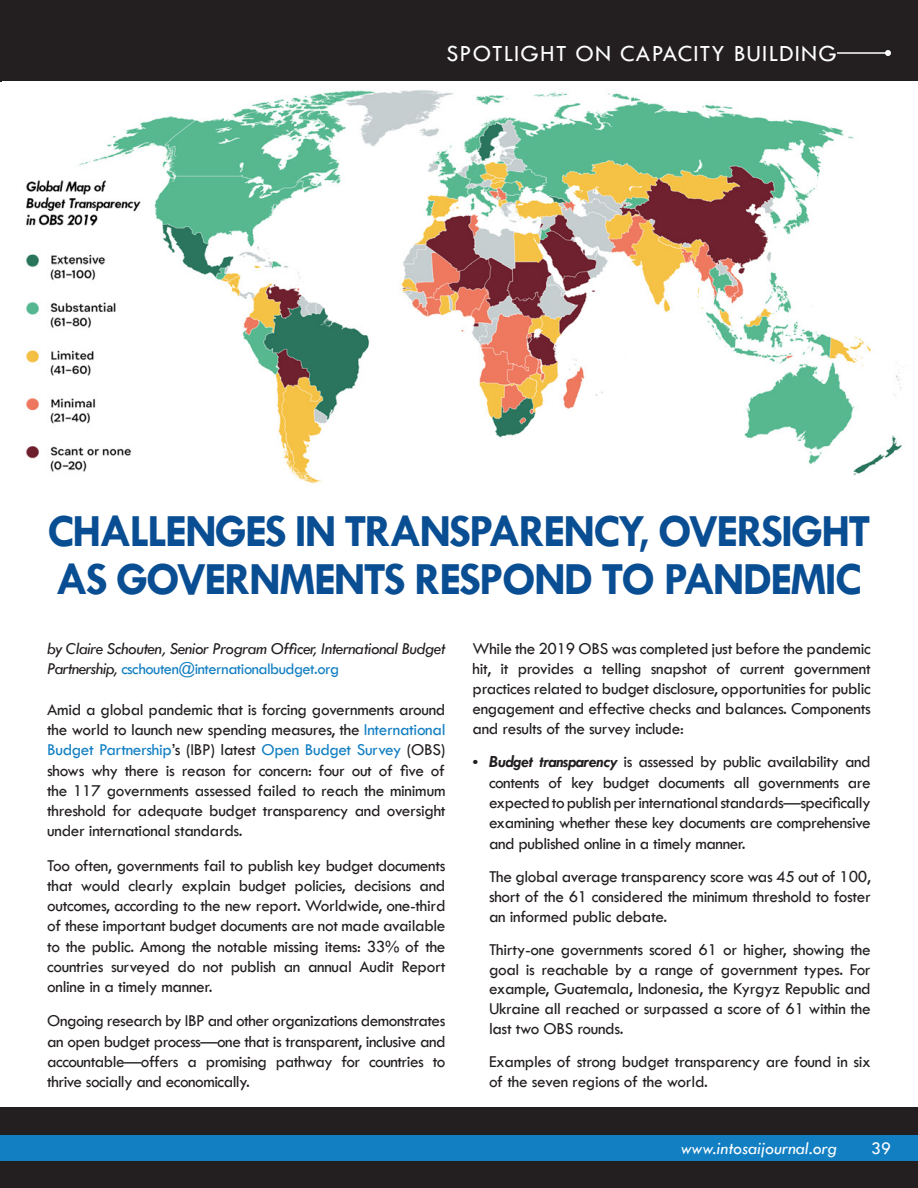
<style>
.page{position:relative;width:918px;height:1188px;background:#fff}
.page>*{position:absolute;margin:0;border:0;box-sizing:border-box;transform-origin:0 0}
.t1{font:700 46.5px/48px "Tw Cen";letter-spacing:-.045em;color:#094e93}
.t2{font:24px "Tw Cen";letter-spacing:.05em;color:#fff}
.t3{font:italic 18px "Tw Cen";color:#fff}
.t4{font:18px "Tw Cen";color:#fff}
.t5{font:17.25px/20.2px "Tw Cen";letter-spacing:-.02em;color:#231f20;text-align:justify}
.t6{font:italic 17.25px "Tw Cen";letter-spacing:-.03em;color:#231f20}
.t7{font:16.5px "Tw Cen";letter-spacing:-.03em;color:#127fc3}
.s1{font-style:italic;font-size:17.25px;color:#231f20}
.s2{color:#127fc3}
.s3{font-family:"Times New Roman";font-weight:700;font-style:italic;font-size:15.75px}
.s4{font-weight:700;font-style:italic}
</style>
<div class="page">
<img style="left:25px;top:90px;width:877px;height:394px">
<div style="left:0;top:1107px;width:918px;height:81px;background:#231f20"></div>
<div style="left:0;top:1135px;width:918px;height:26px;background:#127fc3"></div>
<div style="left:0;top:0;width:918px;height:81px;background:#231f20"></div>
<hr style="left:837px;top:52px;width:51px;height:2px;background:#fff">
<svg style="left:885px;top:50px;width:6px;height:6px"></svg>
<p class="t2" style="left:446px;top:39px;width:392px">SPOTLIGHT ON CAPACITY BUILDING</p>
<p class="t1" style="left:47px;top:506px;width:825px">CHALLENGES IN TRANSPARENCY, OVERSIGHT<br>AS GOVERNMENTS RESPOND TO PANDEMIC</p>
<p class="t6" style="left:47px;top:638px;width:400px">by Claire Schouten, Senior Program Officer, International Budget</p>
<p class="t7" style="left:47px;top:659px;width:293px"><span class="s1">Partnership,</span> cschouten@internationalbudget.org</p>
<p class="t5" style="left:47px;top:699px;width:400px">Amid a global pandemic that is forcing governments around the world to launch new spending measures, the <span class="s2">International Budget Partnership</span>’s (IBP) latest <span class="s2">Open Budget Survey</span> (OBS) shows why there is reason for concern: four out of five of the 117 governments assessed failed to reach the minimum threshold for adequate budget transparency and oversight under international standards.</p>
<p class="t5" style="left:47px;top:855px;width:400px">Too often, governments fail to publish key budget documents that would clearly explain budget policies, decisions and outcomes, according to the new report. Worldwide, one-third of these important budget documents are not made available to the public. Among the notable missing items: 33% of the countries surveyed do not publish an annual Audit Report online in a timely manner.</p>
<p class="t5" style="left:47px;top:1011px;width:400px">Ongoing research by IBP and other organizations demonstrates an open budget process—one that is transparent, inclusive and accountable—offers a promising pathway for countries to thrive socially and economically.</p>
<p class="t5" style="left:472px;top:639px;width:400px;line-height:19.8px">While the 2019 OBS was completed just before the pandemic hit, it provides a telling snapshot of current government practices related to budget disclosure, opportunities for public engagement and effective checks and balances. Components and results of the survey include:</p>
<p class="t5" style="left:489px;top:752px;width:383px;text-indent:-16px"><span class="s3">•</span> <span class="s4">Budget transparency</span> is assessed by public availability and contents of key budget documents all governments are expected to publish per international standards—specifically examining whether these key documents are comprehensive and published online in a timely manner.</p>
<p class="t5" style="left:489px;top:867px;width:383px;line-height:19.8px">The global average transparency score was 45 out of 100, short of the 61 considered the minimum threshold to foster an informed public debate.</p>
<p class="t5" style="left:489px;top:939px;width:383px">Thirty-one governments scored 61 or higher, showing the goal is reachable by a range of government types. For example, Guatemala, Indonesia, the Kyrgyz Republic and Ukraine all reached or surpassed a score of 61 within the last two OBS rounds.</p>
<p class="t5" style="left:489px;top:1052px;width:383px;line-height:19.8px">Examples of strong budget transparency are found in six of the seven regions of the world.</p>
<p class="t3" style="left:681px;top:1138px;width:158px">www.intosaijournal.org</p>
<p class="t4" style="left:871px;top:1138px;width:21px">39</p>
</div>
